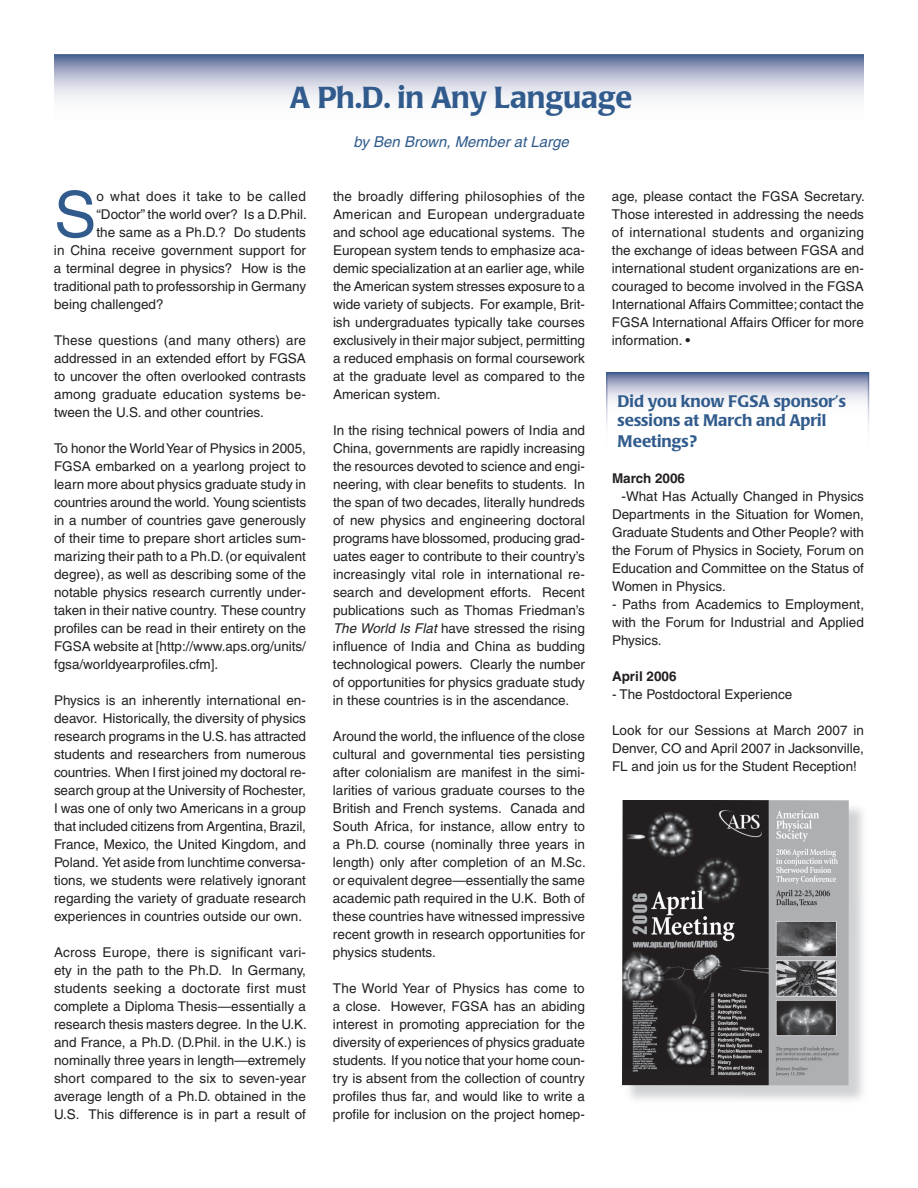
<style>
.page{position:relative;width:918px;height:1188px;background:#fff}
.page>*{position:absolute;margin:0;border:0;box-sizing:border-box;transform-origin:0 0}
.t1{font:63.6px "Helvetica";color:#305b8c}
.t2{font:500 30px "Poppl Laudatio";color:#305b8c}
.t3{font:500 16.5px/20.4px "Poppl Laudatio";color:#305b8c}
.t4{font:italic 15px "Helvetica";color:#305b8c}
.t5{font:13.5px/18px "Helvetica";color:#231f20;text-align:justify}
.t6{font:13.5px "Helvetica";letter-spacing:.025em;color:#231f20}
.t7{font:700 13.5px "Helvetica";color:#231f20}
.s1{font-style:italic}
</style>
<div class="page">
<svg style="left:54px;top:54px;width:810px;height:46px;background:#b4bacf"></svg>
<svg style="left:609px;top:375px;width:257px;height:27px;background:#bfc3d5"></svg>
<div style="left:606px;top:372px;width:263px;height:88px;border:2px solid #fff"></div>
<img style="left:622px;top:800px;width:227px;height:285px">
<h2 class="t2" style="left:290px;top:80px;width:344px">A Ph.D. in Any Language</h2>
<p class="t4" style="left:354px;top:133px;width:217px">by Ben Brown, Member at Large</p>
<h1 class="t1" style="left:54px;top:178px;width:44px">S</h1>
<p class="t6" style="left:96px;top:188px;width:211px">o what does it take to be called</p>
<p class="t5" style="left:96px;top:205px;width:212px">“Doctor” the world over? Is a D.Phil.</p>
<p class="t5" style="left:96px;top:223px;width:211px">the same as a Ph.D.? Do students</p>
<p class="t5" style="left:54px;top:241px;width:254px">in China receive government support for</p>
<p class="t5" style="left:54px;top:259px;width:253px">a terminal degree in physics? How is the</p>
<p class="t5" style="left:54px;top:277px;width:254px">traditional path to professorship in Germany</p>
<p class="t5" style="left:54px;top:295px;width:111px">being challenged?</p>
<p class="t5" style="left:54px;top:331px;width:254px">These questions (and many others) are addressed in an extended effort by FGSA to uncover the often overlooked contrasts among graduate education systems be&shy;tween the U.S. and other countries.</p>
<p class="t5" style="left:54px;top:439px;width:254px">To honor the World Year of Physics in 2005, FGSA embarked on a yearlong project to learn more about physics graduate study in countries around the world. Young scientists in a number of countries gave generously of their time to prepare short articles sum&shy;marizing their path to a Ph.D. (or equivalent degree), as well as describing some of the notable physics research currently under&shy;taken in their native country. These country profiles can be read in their entirety on the FGSA website at [http://www.aps.org/units/ fgsa/worldyearprofiles.cfm].</p>
<p class="t5" style="left:54px;top:691px;width:254px">Physics is an inherently international en&shy;deavor. Historically, the diversity of physics research programs in the U.S. has attracted students and researchers from numerous countries. When I first joined my doctoral re&shy;search group at the University of Rochester, I was one of only two Americans in a group that included citizens from Argentina, Brazil, France, Mexico, the United Kingdom, and Poland. Yet aside from lunchtime conversa&shy;tions, we students were relatively ignorant regarding the variety of graduate research experiences in countries outside our own.</p>
<p class="t5" style="left:54px;top:943px;width:254px">Across Europe, there is significant vari&shy;ety in the path to the Ph.D. In Germany, students seeking a doctorate first must complete a Diploma Thesis—essentially a research thesis masters degree. In the U.K. and France, a Ph.D. (D.Phil. in the U.K.) is nominally three years in length—extremely short compared to the six to seven-year average length of a Ph.D. obtained in the U.S. This difference is in part a result of</p>
<p class="t5" style="left:333px;top:187px;width:254px">the broadly differing philosophies of the American and European undergraduate and school age educational systems. The European system tends to emphasize aca&shy;demic specialization at an earlier age, while the American system stresses exposure to a wide variety of subjects. For example, Brit&shy;ish undergraduates typically take courses exclusively in their major subject, permitting a reduced emphasis on formal coursework at the graduate level as compared to the American system.</p>
<p class="t5" style="left:333px;top:421px;width:254px">In the rising technical powers of India and China, governments are rapidly increasing the resources devoted to science and engi&shy;neering, with clear benefits to students. In the span of two decades, literally hundreds of new physics and engineering doctoral programs have blossomed, producing grad&shy;uates eager to contribute to their country’s increasingly vital role in international re&shy;search and development efforts. Recent publications such as Thomas Friedman’s <span class="s1">The World Is Flat</span> have stressed the rising influence of India and China as budding technological powers. Clearly the number of opportunities for physics graduate study in these countries is in the ascendance.</p>
<p class="t5" style="left:333px;top:727px;width:254px">Around the world, the influence of the close cultural and governmental ties persisting after colonialism are manifest in the simi&shy;larities of various graduate courses to the British and French systems. Canada and South Africa, for instance, allow entry to a Ph.D. course (nominally three years in length) only after completion of an M.Sc. or equivalent degree—essentially the same academic path required in the U.K. Both of these countries have witnessed impressive recent growth in research opportunities for physics students.</p>
<p class="t5" style="left:333px;top:979px;width:253px">The World Year of Physics has come to a close. However, FGSA has an abiding interest in promoting appreciation for the diversity of experiences of physics graduate students. If you notice that your home coun&shy;try is absent from the collection of country profiles thus far, and would like to write a profile for inclusion on the project homep-</p>
<p class="t5" style="left:612px;top:187px;width:254px">age, please contact the FGSA Secretary.<br>Those interested in addressing the needs of international students and organizing the exchange of ideas between FGSA and international student organizations are en&shy;couraged to become involved in the FGSA International Affairs Committee; contact the FGSA International Affairs Officer for more information. •</p>
<p class="t3" style="left:618px;top:391px;width:230px">Did you know FGSA sponsor’s sessions at March and April<br>Meetings?</p>
<p class="t7" style="left:612px;top:470px;width:75px">March 2006</p>
<p class="t5" style="left:612px;top:487px;width:254px;text-indent:10px">-What Has Actually Changed in Physics Departments in the Situation for Women, Graduate Students and Other People? with the Forum of Physics in Society, Forum on Education and Committee on the Status of Women in Physics.</p>
<p class="t5" style="left:612px;top:595px;width:254px">- Paths from Academics to Employment, with the Forum for Industrial and Applied Physics.</p>
<p class="t7" style="left:612px;top:668px;width:66px">April 2006</p>
<p class="t5" style="left:612px;top:685px;width:182px">- The Postdoctoral Experience</p>
<p class="t5" style="left:612px;top:721px;width:254px">Look for our Sessions at March 2007 in Denver, CO and April 2007 in Jacksonville, FL and join us for the Student Reception!</p>
</div>
